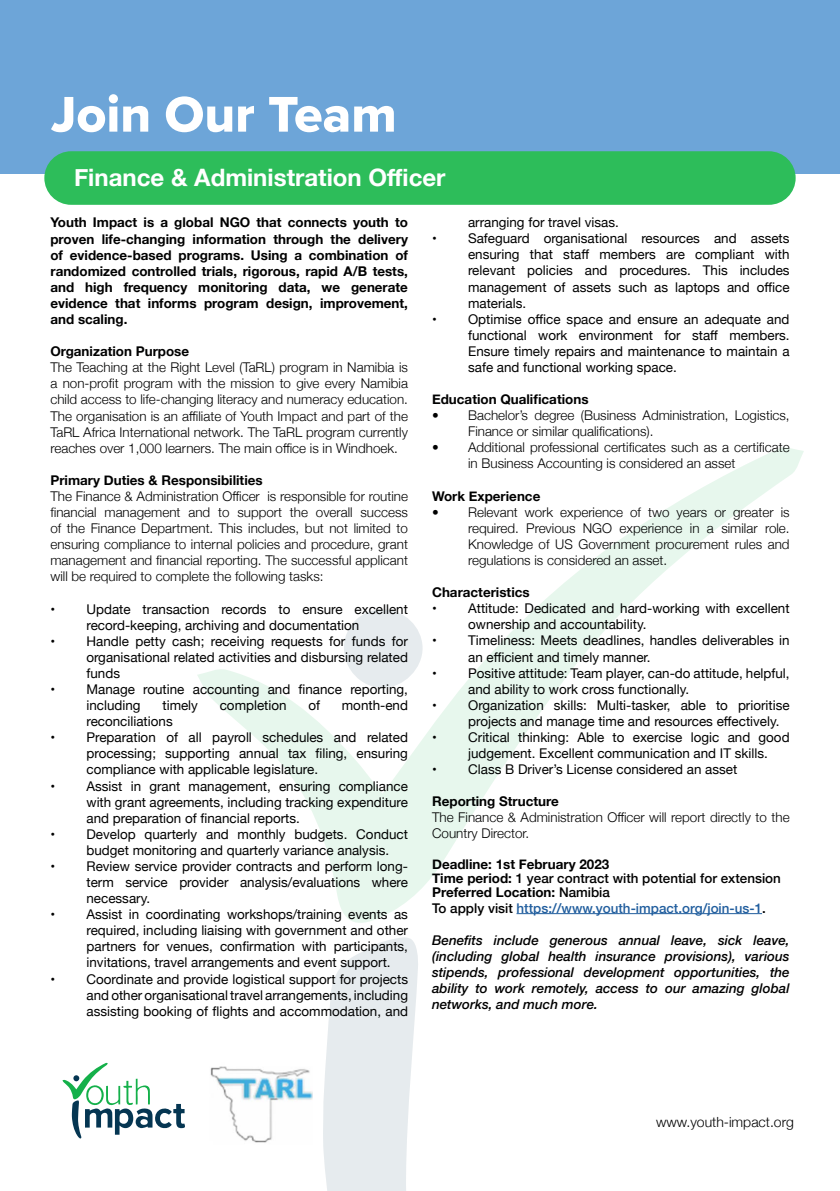
<style>
.page{position:relative;width:840px;height:1191px;background:#fff}
.page>*{position:absolute;margin:0;border:0;box-sizing:border-box;transform-origin:0 0}
.t1{font:52px "Proxima Nova Extrabld";color:#fff}
.t2{font:700 24px "Helvetica Neue";color:#fff}
.t3{font:300 14px "Helvetica Neue";color:#000}
.t4{font:13.4px/16px "Helvetica Neue";color:#000101}
.t5{font:300 13.4px/16px "Helvetica Neue";color:#000101;text-align:justify}
.t6{font:700 13.4px/16px "Helvetica Neue";color:#000101;text-align:justify}
.t7{font:italic 500 13.4px/16px "Helvetica Neue";color:#000101;text-align:justify}
.t8{font:500 13.4px "Helvetica Neue";color:#215e9e}
.s1{font-weight:500}
.s2{color:#000101}
</style>
<div class="page">
<svg style="left:197px;top:447px;width:606px;height:476px"></svg>
<svg style="left:323px;top:937px;width:95px;height:254px"></svg>
<div style="left:343px;top:609px;width:80px;height:79px;background:#e6ebee;border-radius:50%"></div>
<hr style="left:516px;top:913px;width:245px;height:1px;background:#215e9e">
<div style="left:0;top:0;width:839px;height:173px;background:#6da5d8"></div>
<svg style="left:62px;top:1062px;width:123px;height:76px"></svg>
<div style="left:44px;top:151px;width:751px;height:54px;background:#2dbd5a;border-radius:27px"></div>
<img style="left:210px;top:1066px;width:102px;height:77px">
<h1 class="t1" style="left:51px;top:75px;width:347px">Join Our Team</h1>
<h2 class="t2" style="left:74px;top:158px;width:373px">Finance &amp; Administration Officer</h2>
<p class="t6" style="left:50px;top:215px;width:359px">Youth Impact is a global NGO that connects youth to proven life-changing information through the delivery of evidence-based programs. Using a combination of randomized controlled trials, rigorous, rapid A/B tests, and high frequency monitoring data, we generate evidence that informs program design, improvement, and scaling.</p>
<p class="t6" style="left:50px;top:344px;width:140px">Organization Purpose</p>
<p class="t5" style="left:50px;top:358px;width:359px">The Teaching at the Right Level (TaRL) program in Namibia is a non-profit program with the mission to give every Namibia child access to life-changing literacy and numeracy education.<br>The organisation is an affiliate of Youth Impact and part of the TaRL Africa International network. The TaRL program currently reaches over 1,000 learners. The main office is in Windhoek.</p>
<p class="t6" style="left:50px;top:472px;width:214px">Primary Duties &amp; Responsibilities</p>
<p class="t5" style="left:50px;top:487px;width:359px">The Finance &amp; Administration Officer is responsible for routine financial management and to support the overall success of the Finance Department. This includes, but not limited to ensuring compliance to internal policies and procedure, grant management and financial reporting. The successful applicant will be required to complete the following tasks:</p>
<p class="t4" style="left:86px;top:601px;width:323px;text-indent:-36px">• Update transaction records to ensure excellent record-keeping, archiving and documentation</p>
<p class="t4" style="left:86px;top:633px;width:323px;text-align:justify;text-indent:-36px">• Handle petty cash; receiving requests for funds for organisational related activities and disbursing related funds</p>
<p class="t4" style="left:86px;top:682px;width:323px;text-indent:-36px">• Manage routine accounting and finance reporting, including</p>
<p class="t4" style="left:162px;top:698px;width:37px">timely</p>
<p class="t4" style="left:220px;top:698px;width:68px">completion</p>
<p class="t4" style="left:308px;top:698px;width:13px">of</p>
<p class="t4" style="left:341px;top:698px;width:68px">month-end</p>
<p class="t4" style="left:86px;top:714px;width:88px">reconciliations</p>
<p class="t4" style="left:86px;top:730px;width:323px;text-align:justify;text-indent:-36px">• Preparation of all payroll schedules and related processing; supporting annual tax filing, ensuring compliance with applicable legislature.</p>
<p class="t4" style="left:86px;top:778px;width:323px;text-align:justify;text-indent:-36px">• Assist in grant management, ensuring compliance with grant agreements, including tracking expenditure and preparation of financial reports.</p>
<p class="t4" style="left:86px;top:826px;width:323px;text-indent:-36px">• Develop quarterly and monthly budgets. Conduct budget monitoring and quarterly variance analysis.</p>
<p class="t4" style="left:86px;top:859px;width:323px;text-align:justify;text-indent:-36px">• Review service provider contracts and perform long&shy;term service provider analysis/evaluations where necessary.</p>
<p class="t4" style="left:86px;top:907px;width:323px;text-align:justify;text-indent:-36px">• Assist in coordinating workshops/training events as required, including liaising with government and other partners for venues, confirmation with participants, invitations, travel arrangements and event support.</p>
<p class="t4" style="left:86px;top:971px;width:323px;text-align:justify;text-indent:-36px">• Coordinate and provide logistical support for projects and other organisational travel arrangements, including assisting booking of flights and accommodation, and</p>
<p class="t4" style="left:468px;top:215px;width:152px">arranging for travel visas.</p>
<p class="t4" style="left:468px;top:231px;width:323px;text-align:justify;text-indent:-36px">• Safeguard organisational resources and assets ensuring that staff members are compliant with relevant policies and procedures. This includes management of assets such as laptops and office materials.</p>
<p class="t4" style="left:468px;top:312px;width:323px;text-align:justify;text-indent:-36px">• Optimise office space and ensure an adequate and functional work environment for staff members.<br>Ensure timely repairs and maintenance to maintain a safe and functional working space.</p>
<p class="t6" style="left:432px;top:392px;width:158px">Education Qualifications</p>
<p class="t5" style="left:468px;top:406px;width:323px;text-indent:-36px">• Bachelor’s degree (Business Administration, Logistics,<br>Finance or similar qualifications).</p>
<p class="t5" style="left:468px;top:438px;width:323px;text-indent:-36px">• Additional professional certificates such as a certificate in Business Accounting is considered an asset</p>
<p class="t6" style="left:432px;top:488px;width:110px">Work Experience</p>
<p class="t5" style="left:468px;top:503px;width:323px;text-indent:-36px">• Relevant work experience of two years or greater is required. Previous NGO experience in a similar role.<br>Knowledge of US Government procurement rules and regulations is considered an asset.</p>
<p class="t6" style="left:432px;top:585px;width:99px">Characteristics</p>
<p class="t4" style="left:468px;top:601px;width:323px;text-indent:-36px">• Attitude: Dedicated and hard-working with excellent ownership and accountability.</p>
<p class="t4" style="left:468px;top:633px;width:323px;text-indent:-36px">• Timeliness: Meets deadlines, handles deliverables in an efficient and timely manner.</p>
<p class="t4" style="left:468px;top:665px;width:323px;text-indent:-36px">• Positive attitude: Team player, can-do attitude, helpful, and ability to work cross functionally.</p>
<p class="t4" style="left:468px;top:698px;width:323px;text-indent:-36px">• Organization skills: Multi-tasker, able to prioritise projects and manage time and resources effectively.</p>
<p class="t4" style="left:468px;top:730px;width:323px;text-indent:-36px">• Critical thinking: Able to exercise logic and good judgement. Excellent communication and IT skills.</p>
<p class="t4" style="left:432px;top:762px;width:306px">• Class B Driver’s License considered an asset</p>
<p class="t6" style="left:432px;top:794px;width:128px">Reporting Structure</p>
<p class="t5" style="left:432px;top:808px;width:359px">The Finance &amp; Administration Officer will report directly to the<br>Country Director.</p>
<p class="t6" style="left:432px;top:857px;width:350px;line-height:14px;text-align:left">Deadline: 1st February 2023<br>Time period: <span class="s1">1 year contract with potential for extension<br></span>Preferred Location: <span class="s1">Namibia</span></p>
<p class="t8" style="left:432px;top:897px;width:335px"><span class="s2">To apply visit</span> https://www.youth-impact.org/join-us-1<span class="s2">.</span></p>
<p class="t7" style="left:432px;top:931px;width:359px">Benefits include generous annual leave, sick leave, (including global health insurance provisions), various stipends, professional development opportunities, the ability to work remotely, access to our amazing global networks, and much more.</p>
<p class="t3" style="left:655px;top:1110px;width:139px">www.youth-impact.org</p>
</div>
